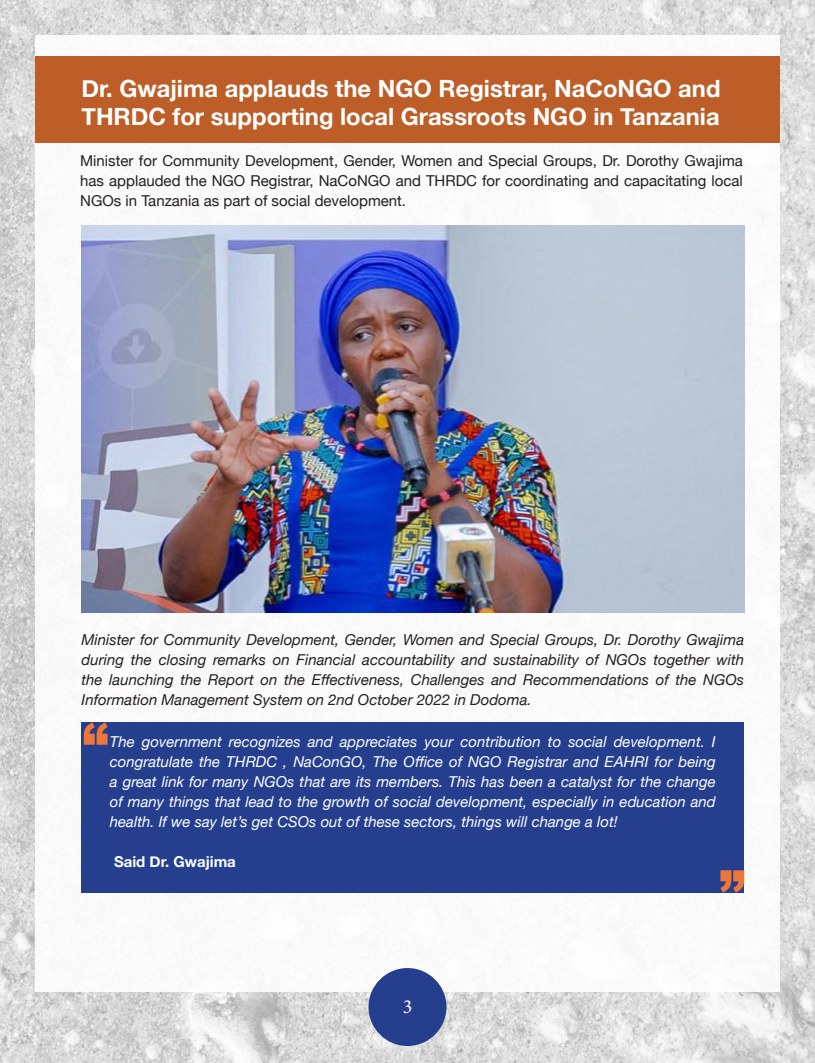
<style>
.page{position:relative;width:815px;height:1063px;background:#fff}
.page>*{position:absolute;margin:0;border:0;box-sizing:border-box;transform-origin:0 0}
.t1{font:700 23.75px/28.8px "Helvetica Neue";color:#fff}
.t2{font:20px "Minion Pro";color:#fff}
.t3{font:italic 15px/20px "Helvetica Neue";color:#fff;text-align:justify}
.t4{font:italic 15px/20px "Helvetica Neue";color:#231f20;text-align:justify}
.t5{font:15px/20px "Helvetica Neue";color:#231f20;text-align:justify}
.t6{font:700 15px "Helvetica Neue";color:#fff}
</style>
<div class="page">
<img style="left:0;top:0;width:815px;height:1063px">
<div style="left:35px;top:35px;width:745px;height:957px;background:#fff"></div>
<div style="left:369px;top:968px;width:77px;height:78px;background:#253f8e;border-radius:50%"></div>
<div style="left:81px;top:722px;width:663px;height:171px;background:#253f8e"></div>
<svg style="left:720px;top:870px;width:24px;height:23px"></svg>
<svg style="left:84px;top:722px;width:24px;height:23px"></svg>
<div style="left:35px;top:56px;width:745px;height:87px;background:#bd5e28"></div>
<img style="left:81px;top:225px;width:663px;height:388px">
<p class="t1" style="left:81px;top:74px;width:641px">Dr. Gwajima applauds the NGO Registrar, NaCoNGO and<br>THRDC for supporting local Grassroots NGO in Tanzania</p>
<p class="t5" style="left:80px;top:152px;width:664px">Minister for Community Development, Gender, Women and Special Groups, Dr. Dorothy Gwajima has applauded the NGO Registrar, NaCoNGO and THRDC for coordinating and capacitating local NGOs in Tanzania as part of social development.</p>
<p class="t4" style="left:81px;top:631px;width:664px">Minister for Community Development, Gender, Women and Special Groups, Dr. Dorothy Gwajima during the closing remarks on Financial accountability and sustainability of NGOs together with the launching the Report on the Effectiveness, Challenges and Recommendations of the NGOs Information Management System on 2nd October 2022 in Dodoma.</p>
<p class="t3" style="left:110px;top:733px;width:608px">The government recognizes and appreciates your contribution to social development. I congratulate the THRDC , NaConGO, The Office of NGO Registrar and EAHRI for being a great link for many NGOs that are its members. This has been a catalyst for the change of many things that lead to the growth of social development, especially in education and health. If we say let’s get CSOs out of these sectors, things will change a lot!</p>
<p class="t6" style="left:114px;top:850px;width:123px">Said Dr. Gwajima</p>
<h2 class="t2" style="left:403px;top:993px;width:11px">3</h2>
</div>
